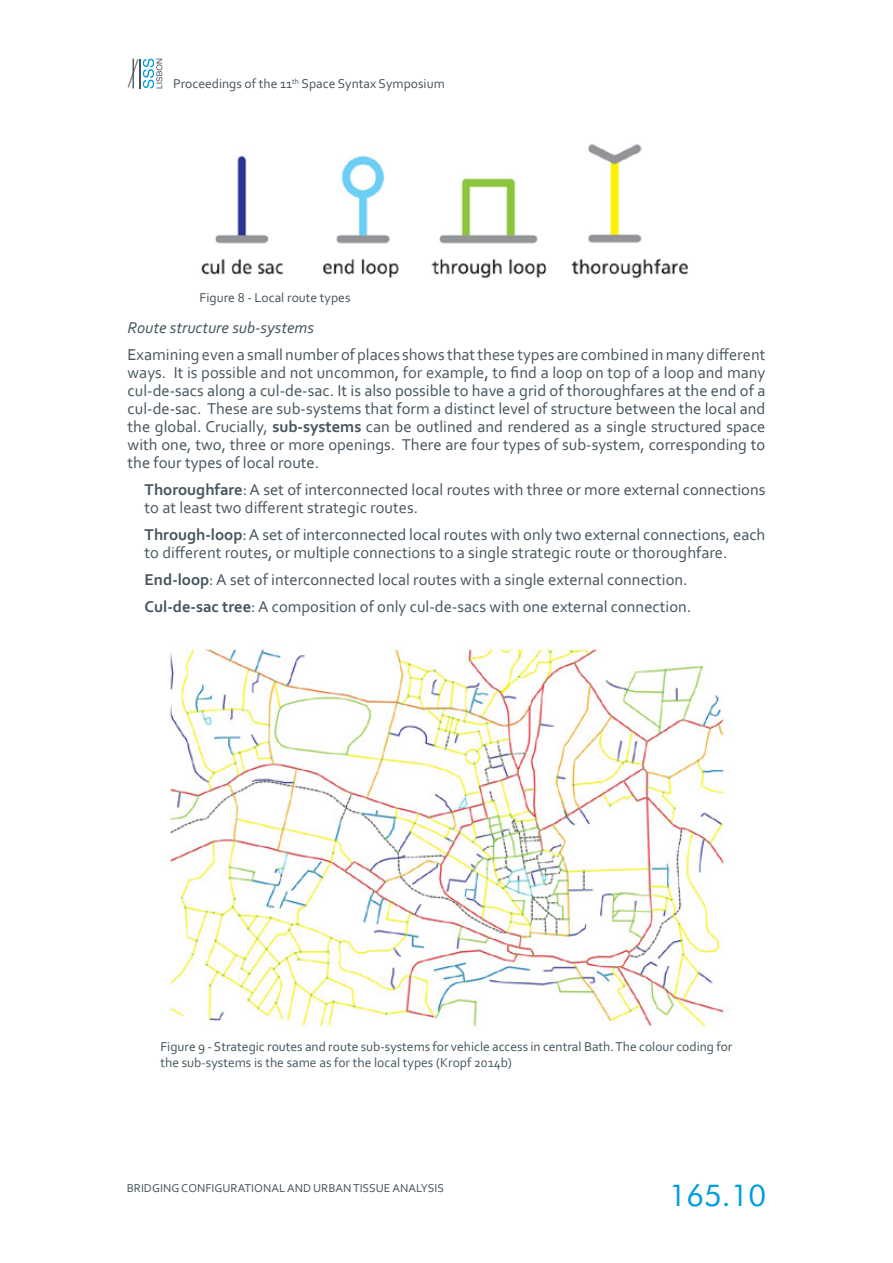
<style>
.page{position:relative;width:893px;height:1263px;background:#fff}
.page>*{position:absolute;margin:0;border:0;box-sizing:border-box;transform-origin:0 0}
.t1{font:30px "Futura BT";color:#009de0}
.t2{font:16.5px/18px "Corbel 2";color:#46555f;text-align:justify}
.t3{font:16.5px/18px "Corbel";color:#46555f}
.t4{font:italic 16.5px "Corbel";color:#46555f}
.t5{font:13.5px "Corbel 2";color:#46555f}
.t6{font:13.5px "Corbel";color:#46555f}
.t7{font:12px "Corbel 2";color:#46555f}
.s1{font-family:"Corbel Bold 2"}
</style>
<div class="page">
<svg style="left:128px;top:59px;width:34px;height:29px"></svg>
<img style="left:201px;top:144px;width:487px;height:135px">
<img style="left:169px;top:648px;width:556px;height:379px">
<p class="t5" style="left:173px;top:76px;width:273px">Proceedings of the 11<sup>th</sup> Space Syntax Symposium</p>
<p class="t5" style="left:200px;top:290px;width:152px">Figure 8 - Local route types</p>
<p class="t4" style="left:128px;top:318px;width:188px">Route structure sub-systems</p>
<p class="t3" style="left:128px;top:345px;width:639px">Examining even a small number of places shows that these types are combined in many different ways. It is possible and not uncommon, for example, to find a loop on top of a loop and many</p>
<p class="t2" style="left:128px;top:381px;width:639px">cul-de-sacs along a cul-de-sac. It is also possible to have a grid of thoroughfares at the end of a cul-de-sac. These are sub-systems that form a distinct level of structure between the local and the global. Crucially, <span class="s1">sub-systems</span> can be outlined and rendered as a single structured space with one, two, three or more openings. There are four types of sub-system, corresponding to the four types of local route.</p>
<p class="t2" style="left:145px;top:480px;width:622px"><span class="s1">Thoroughfare</span>: A set of interconnected local routes with three or more external connections</p>
<p class="t3" style="left:145px;top:498px;width:275px">to at least two different strategic routes.</p>
<p class="t2" style="left:145px;top:525px;width:622px"><span class="s1">Through-loop</span>: A set of interconnected local routes with only two external connections, each</p>
<p class="t3" style="left:145px;top:543px;width:584px">to different routes, or multiple connections to a single strategic route or thoroughfare.</p>
<p class="t2" style="left:145px;top:566px;width:548px;line-height:27px"><span class="s1">End-loop</span>: A set of interconnected local routes with a single external connection.<br><span class="s1">Cul-de-sac tree</span>: A composition of only cul-de-sacs with one external connection.</p>
<p class="t5" style="left:161px;top:1038px;width:573px">Figure 9 - Strategic routes and route sub-systems for vehicle access in central Bath. The colour coding for</p>
<p class="t6" style="left:161px;top:1054px;width:353px">the sub-systems is the same as for the local types (Kropf 2014b)</p>
<p class="t7" style="left:127px;top:1180px;width:319px">BRIDGING CONFIGURATIONAL AND URBAN TISSUE ANALYSIS</p>
<h1 class="t1" style="left:669px;top:1177px;width:99px">165.10</h1>
</div>
